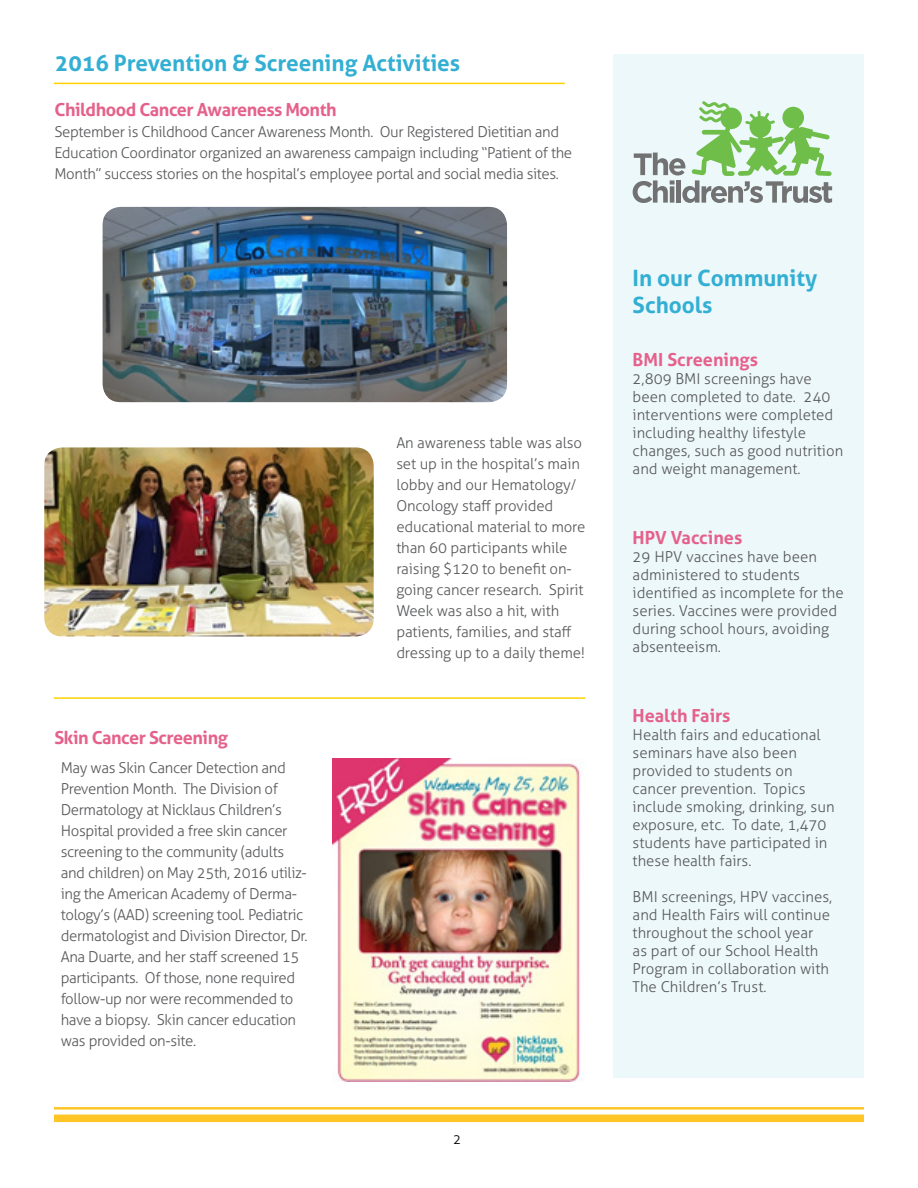
<style>
.page{position:relative;width:918px;height:1188px;background:#fff}
.page>*{position:absolute;margin:0;border:0;box-sizing:border-box;transform-origin:0 0}
.t1{font:700 22.5px/27px "Aller";color:#33afd3}
.t2{font:700 18px "Aller";letter-spacing:-.025em;color:#e5618b}
.t3{font:700 18px "Aller";color:#e5618b}
.t4{font:300 15px/21px "Aller";letter-spacing:-.01em;color:#58595b}
.t5{font:300 13.5px "Aller";color:#000}
</style>
<div class="page">
<hr style="left:54px;top:1107px;width:810px;height:3px;background:#ffc425">
<div style="left:54px;top:1115px;width:810px;height:7px;background:#ffc425"></div>
<div style="left:614px;top:54px;width:250px;height:1024px;background:#edf8fa"></div>
<hr style="left:54px;top:697px;width:531px;height:2px;background:#ffd200">
<hr style="left:54px;top:83px;width:511px;height:1px;background:#ffd200">
<img style="left:103px;top:207px;width:404px;height:195px">
<img style="left:44px;top:447px;width:330px;height:189px">
<img style="left:333px;top:759px;width:249px;height:322px">
<svg style="left:633px;top:101px;width:199px;height:102px"></svg>
<h1 class="t1" style="left:55px;top:49px;width:407px">2016 Prevention &amp; Screening Activities</h1>
<p class="t2" style="left:54px;top:98px;width:284px">Childhood Cancer Awareness Month</p>
<p class="t4" style="left:54px;top:121px;width:519px">September is Childhood Cancer Awareness Month. Our Registered Dietitian and<br>Education Coordinator organized an awareness campaign including “Patient of the<br>Month” success stories on the hospital’s employee portal and social media sites.</p>
<p class="t2" style="left:54px;top:727px;width:175px">Skin Cancer Screening</p>
<p class="t4" style="left:61px;top:757px;width:248px">May was Skin Cancer Detection and Prevention Month. The Division of Dermatology at Nicklaus Children’s Hospital provided a free skin cancer screening to the community (adults and children) on May 25th, 2016 utiliz&shy;ing the American Academy of Derma&shy;tology’s (AAD) screening tool. Pediatric dermatologist and Division Director, Dr.<br>Ana Duarte, and her staff screened 15 participants. Of those, none required follow-up nor were recommended to have a biopsy. Skin cancer education was provided on-site.</p>
<p class="t4" style="left:396px;top:432px;width:191px">An awareness table was also set up in the hospital’s main lobby and our Hematology/<br>Oncology staff provided educational material to more than 60 participants while raising $120 to benefit on&shy;going cancer research. Spirit<br>Week was also a hit, with patients, families, and staff dressing up to a daily theme!</p>
<p class="t5" style="left:453px;top:1131px;width:10px">2</p>
<h1 class="t1" style="left:633px;top:264px;width:186px">In our Community<br>Schools</h1>
<p class="t3" style="left:633px;top:348px;width:127px">BMI Screenings</p>
<p class="t4" style="left:633px;top:370px;width:212px;line-height:18px">2,809 BMI screenings have been completed to date. 240 interventions were completed including healthy lifestyle changes, such as good nutrition and weight management.</p>
<p class="t3" style="left:633px;top:527px;width:111px">HPV Vaccines</p>
<p class="t4" style="left:633px;top:548px;width:213px;line-height:18px">29 HPV vaccines have been administered to students identified as incomplete for the series. Vaccines were provided during school hours, avoiding absenteeism.</p>
<p class="t3" style="left:633px;top:705px;width:99px">Health Fairs</p>
<p class="t4" style="left:633px;top:726px;width:203px;line-height:18px">Health fairs and educational seminars have also been provided to students on cancer prevention. Topics include smoking, drinking, sun exposure, etc. To date, 1,470 students have participated in these health fairs.</p>
<p class="t4" style="left:633px;top:888px;width:201px;line-height:18px">BMI screenings, HPV vaccines, and Health Fairs will continue throughout the school year<br>as part of our School Health<br>Program in collaboration with<br>The Children’s Trust.</p>
</div>
